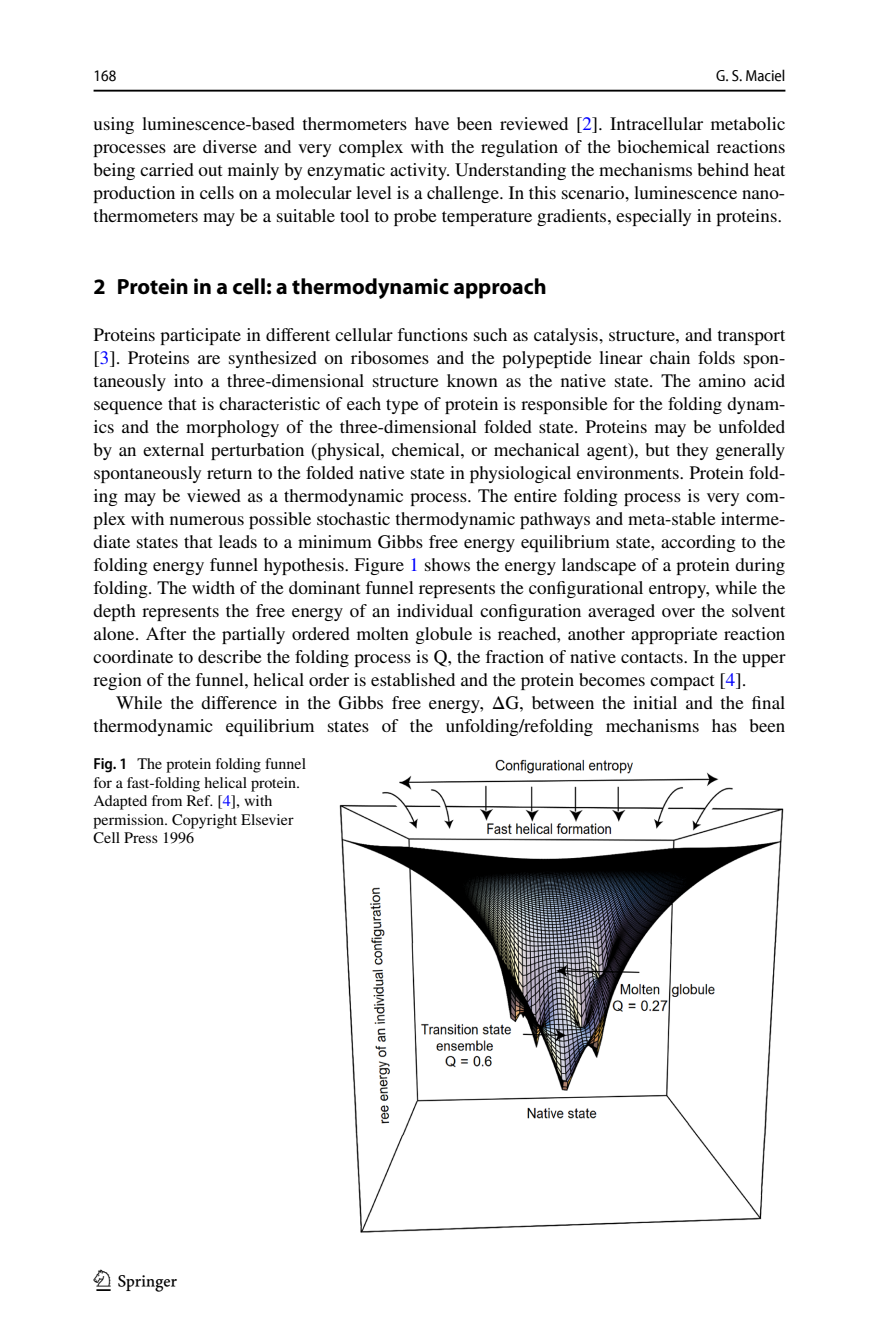
<style>
.page{position:relative;width:879px;height:1333px;background:#fff}
.page>*{position:absolute;margin:0;border:0;box-sizing:border-box;transform-origin:0 0}
.t1{font:30px "Springnew Regular 2";color:#000}
.t2{font:700 22px "Myriad Pro";color:#000}
.t3{font:19px/23px "STIX";color:#000;text-align:justify}
.t4{font:16px/18.4px "STIX";color:#000}
.t5{font:semi-condensed 16px "Myriad Pro Unic";color:#000}
.s1{color:#00f}
.s2{font-family:"Myriad Pro";font-weight:600;font-stretch:semi-condensed}
</style>
<div class="page">
<hr style="left:94px;top:90px;width:691px;height:2px;background:#000">
<img style="left:339px;top:759px;width:445px;height:474px">
<p class="t5" style="left:94px;top:69px;width:24px">168</p>
<p class="t5" style="left:716px;top:69px;width:71px">G. S. Maciel</p>
<p class="t3" style="left:94px;top:113px;width:693px">using luminescence-based thermometers have been reviewed [<span class="s1">2</span>]. Intracellular metabolic processes are diverse and very complex with the regulation of the biochemical reactions being carried out mainly by enzymatic activity. Understanding the mechanisms behind heat production in cells on a molecular level is a challenge. In this scenario, luminescence nano&shy;thermometers may be a suitable tool to probe temperature gradients, especially in proteins.</p>
<p class="t2" style="left:94px;top:272px;width:454px">2 Protein in a cell: a thermodynamic approach</p>
<p class="t3" style="left:94px;top:324px;width:693px">Proteins participate in different cellular functions such as catalysis, structure, and transport [<span class="s1">3</span>]. Proteins are synthesized on ribosomes and the polypeptide linear chain folds spon&shy;taneously into a three-dimensional structure known as the native state. The amino acid sequence that is characteristic of each type of protein is responsible for the folding dynam&shy;ics and the morphology of the three-dimensional folded state. Proteins may be unfolded by an external perturbation (physical, chemical, or mechanical agent), but they generally spontaneously return to the folded native state in physiological environments. Protein fold&shy;ing may be viewed as a thermodynamic process. The entire folding process is very com&shy;plex with numerous possible stochastic thermodynamic pathways and meta-stable interme&shy;diate states that leads to a minimum Gibbs free energy equilibrium state, according to the folding energy funnel hypothesis. Figure <span class="s1">1</span> shows the energy landscape of a protein during folding. The width of the dominant funnel represents the configurational entropy, while the depth represents the free energy of an individual configuration averaged over the solvent alone. After the partially ordered molten globule is reached, another appropriate reaction coordinate to describe the folding process is Q, the fraction of native contacts. In the upper region of the funnel, helical order is established and the protein becomes compact [<span class="s1">4</span>].</p>
<p class="t3" style="left:94px;top:692px;width:693px;text-align:right">While the difference in the Gibbs free energy, ΔG, between the initial and the final thermodynamic equilibrium states of the unfolding/refolding mechanisms has been</p>
<p class="t4" style="left:94px;top:755px;width:214px"><span class="s2">Fig. 1</span> The protein folding funnel for a fast-folding helical protein.<br>Adapted from Ref. [<span class="s1">4</span>], with permission. Copyright Elsevier<br>Cell Press 1996</p>
<h1 class="t1" style="left:96px;top:1269px;width:83px">1 3</h1>
</div>
